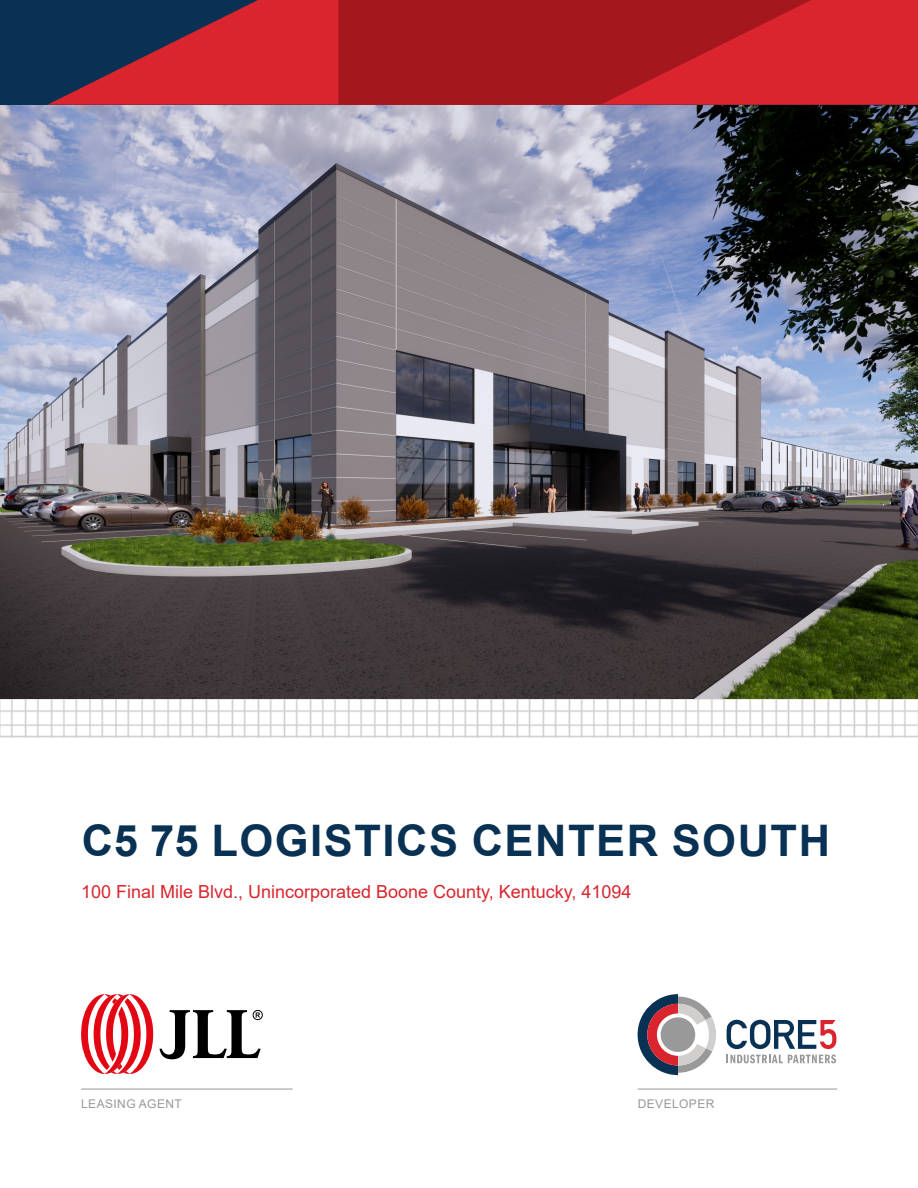
<style>
.page{position:relative;width:918px;height:1188px;background:#fff}
.page>*{position:absolute;margin:0;border:0;box-sizing:border-box;transform-origin:0 0}
.t1{font:700 43.5px "Arial";letter-spacing:.035em;color:#093153}
.t2{font:18px "Arial";color:#da252e}
.t3{font:12px "Arial";letter-spacing:.035em;color:#9a9899}
</style>
<div class="page">
<img style="left:0;top:699px;width:918px;height:39px">
<img style="left:0;top:105px;width:918px;height:594px">
<div style="left:0;top:0;width:918px;height:105px;background:#093153"></div>
<svg style="left:47px;top:0;width:871px;height:105px;fill:#da252e"></svg>
<svg style="left:338px;top:0;width:473px;height:105px;background:#af1a20"></svg>
<svg style="left:727px;top:1020px;width:109px;height:29px"></svg>
<svg style="left:727px;top:1055px;width:109px;height:8px"></svg>
<svg style="left:638px;top:994px;width:78px;height:81px"></svg>
<hr style="left:81px;top:1089px;width:212px;height:1px;background:#9a9899">
<hr style="left:638px;top:1089px;width:199px;height:1px;background:#9a9899">
<svg style="left:81px;top:994px;width:72px;height:80px"></svg>
<svg style="left:160px;top:1010px;width:103px;height:49px"></svg>
<p class="t1" style="left:82px;top:810px;width:750px">C5 75 LOGISTICS CENTER SOUTH</p>
<p class="t2" style="left:81px;top:879px;width:552px">100 Final Mile Blvd., Unincorporated Boone County, Kentucky, 41094</p>
<p class="t3" style="left:81px;top:1095px;width:102px">LEASING AGENT</p>
<p class="t3" style="left:638px;top:1095px;width:78px">DEVELOPER</p>
</div>
